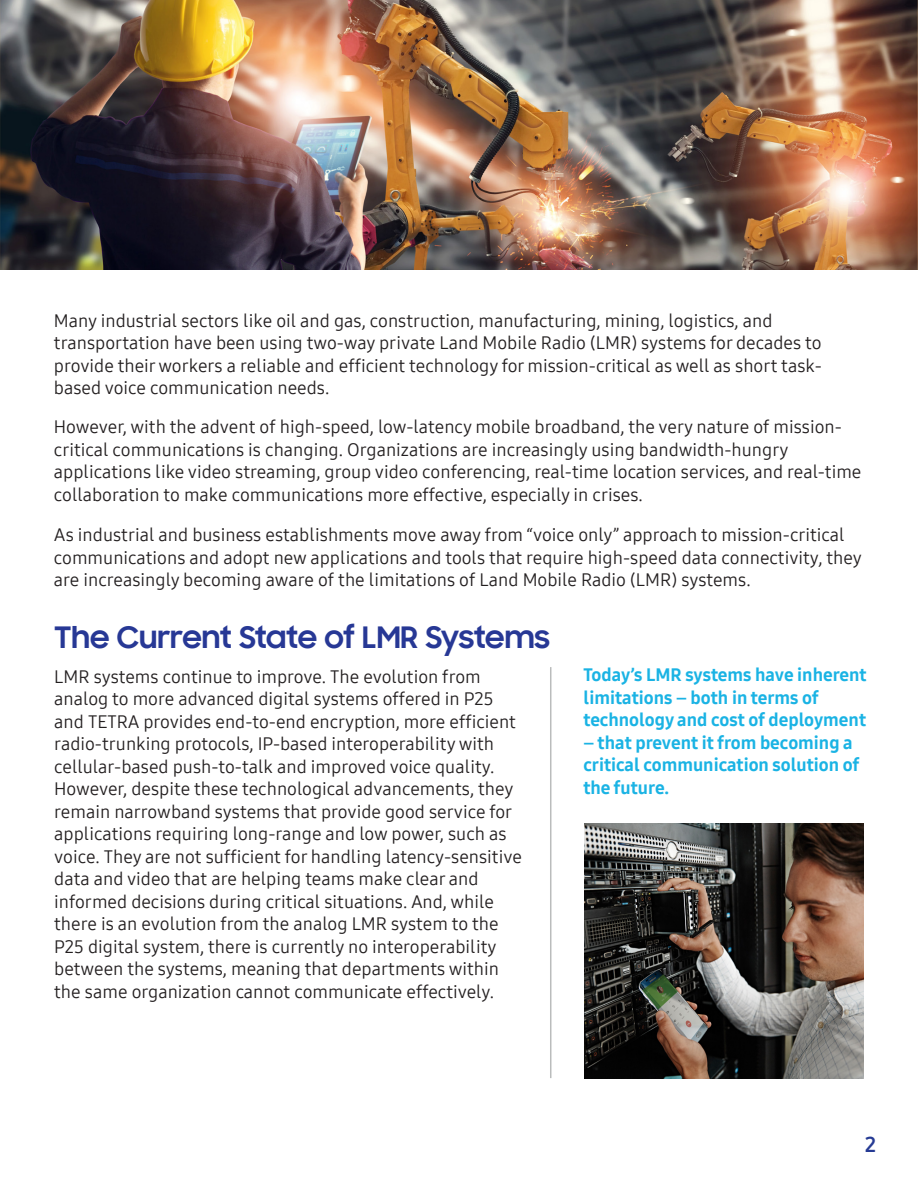
<style>
.page{position:relative;width:918px;height:1188px;background:#fff}
.page>*{position:absolute;margin:0;border:0;box-sizing:border-box;transform-origin:0 0}
.t1{font:700 30px "Samsung Sharp Sans";color:#273895}
.t2{font:21px "Samsung One 700";color:#263b94}
.t3{font:18px/22.5px "Samsung One 400";color:#231f20}
.t4{font:18px/22.5px "Samsung One 800";color:#1ab3e4}
</style>
<div class="page">
<img style="left:0;top:0;width:918px;height:270px">
<hr style="left:550px;top:667px;width:1px;height:411px;background:#76797a">
<img style="left:584px;top:823px;width:280px;height:255px">
<p class="t3" style="left:54px;top:309px;width:769px">Many industrial sectors like oil and gas, construction, manufacturing, mining, logistics, and transportation have been using two-way private Land Mobile Radio (LMR) systems for decades to provide their workers a reliable and efficient technology for mission-critical as well as short task&shy;based voice communication needs.</p>
<p class="t3" style="left:54px;top:415px;width:809px">However, with the advent of high-speed, low-latency mobile broadband, the very nature of mission&shy;critical communications is changing. Organizations are increasingly using bandwidth-hungry applications like video streaming, group video conferencing, real-time location services, and real-time collaboration to make communications more effective, especially in crises.</p>
<p class="t3" style="left:54px;top:523px;width:809px">As industrial and business establishments move away from “voice only” approach to mission-critical communications and adopt new applications and tools that require high-speed data connectivity, they are increasingly becoming aware of the limitations of Land Mobile Radio (LMR) systems.</p>
<p class="t1" style="left:54px;top:615px;width:497px">The Current State of LMR Systems</p>
<p class="t3" style="left:54px;top:665px;width:469px">LMR systems continue to improve. The evolution from analog to more advanced digital systems offered in P25 and TETRA provides end-to-end encryption, more efficient radio-trunking protocols, IP-based interoperability with cellular-based push-to-talk and improved voice quality.<br>However, despite these technological advancements, they remain narrowband systems that provide good service for applications requiring long-range and low power, such as voice. They are not sufficient for handling latency-sensitive data and video that are helping teams make clear and informed decisions during critical situations. And, while there is an evolution from the analog LMR system to the P25 digital system, there is currently no interoperability between the systems, meaning that departments within</p>
<p class="t3" style="left:54px;top:980px;width:441px">the same organization cannot communicate effectively.</p>
<p class="t4" style="left:583px;top:663px;width:285px">Today’s LMR systems have inherent limitations – both in terms of technology and cost of deployment</p>
<p class="t4" style="left:583px;top:731px;width:278px">– that prevent it from becoming a critical communication solution of the future.</p>
<p class="t2" style="left:865px;top:1130px;width:12px">2</p>
</div>
